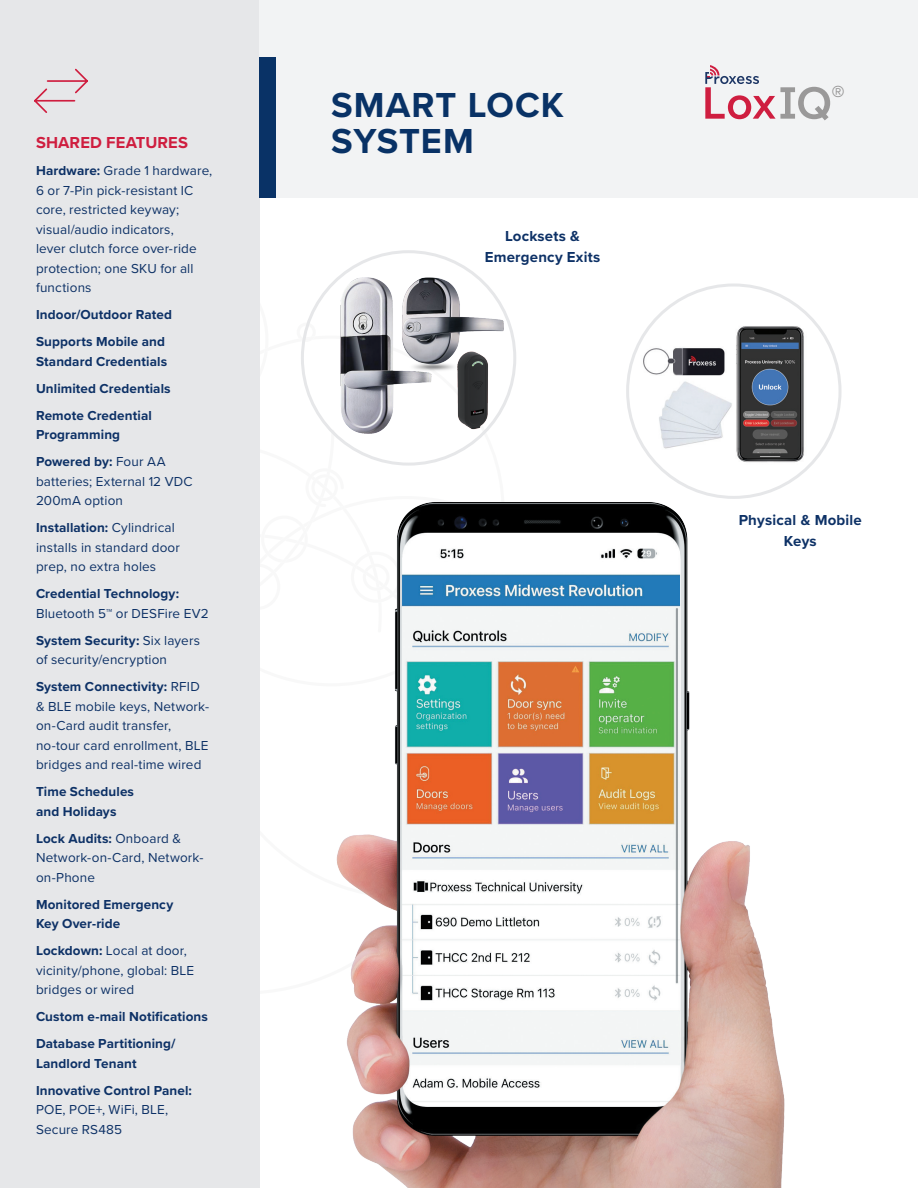
<style>
.page{position:relative;width:918px;height:1188px;background:#fff}
.page>*{position:absolute;margin:0;border:0;box-sizing:border-box;transform-origin:0 0}
.cover_level_title{font:700 36px/36px "Proxima Nova";letter-spacing:.025em;color:#093266}
.Body_Copy_Blue_9{font:700 27px "Proxima Nova";color:#989797}
.Body_Copy_Blue_9-2{font:700 16.5px "Proxima Nova";letter-spacing:.01em;color:#cf1e3f}
.bullet_copy_white{font:700 15px/21px "Proxima Nova";letter-spacing:.015em;color:#0d3166;text-align:center}
.Body_Copy_Blue_9-3{font:13.5px/19.5px "Proxima Nova";letter-spacing:.01em;color:#0d3166}
.Body_Copy_Blue_9-4{font:700 13.5px/19.5px "Proxima Nova";letter-spacing:.01em;color:#0d3166}
.s1{font-weight:700}
</style>
<div class="page">
<div style="left:0;top:0;width:259px;height:1188px;background:#e6e7e9"></div>
<div style="left:259px;top:0;width:659px;height:198px;background:#f2f3f4"></div>
<svg style="left:705px;top:65px;width:125px;height:55px"></svg>
<img style="left:259px;top:391px;width:579px;height:797px">
<img style="left:401px;top:278px;width:103px;height:156px">
<img style="left:630px;top:299px;width:184px;height:184px">
<svg style="left:34px;top:57px;width:367px;height:638px"></svg>
<p class="Body_Copy_Blue_9-2" style="left:36px;top:130px;width:153px">SHARED FEATURES</p>
<p class="Body_Copy_Blue_9-3" style="left:36px;top:160px;width:178px"><span class="s1">Hardware:</span> Grade 1 hardware,<br>6 or 7-Pin pick-resistant IC core, restricted keyway; visual/audio indicators,<br>lever clutch force over-ride protection; one SKU for all functions</p>
<p class="Body_Copy_Blue_9-4" style="left:36px;top:305px;width:138px">Indoor/Outdoor Rated</p>
<p class="Body_Copy_Blue_9-4" style="left:36px;top:332px;width:133px">Supports Mobile and<br>Standard Credentials</p>
<p class="Body_Copy_Blue_9-4" style="left:36px;top:378px;width:136px">Unlimited Credentials</p>
<p class="Body_Copy_Blue_9-4" style="left:36px;top:405px;width:117px">Remote Credential<br>Programming</p>
<p class="Body_Copy_Blue_9-3" style="left:36px;top:451px;width:158px"><span class="s1">Powered by:</span> Four AA batteries; External 12 VDC<br>200mA option</p>
<p class="Body_Copy_Blue_9-3" style="left:36px;top:517px;width:145px"><span class="s1">Installation:</span> Cylindrical installs in standard door prep, no extra holes</p>
<p class="Body_Copy_Blue_9-3" style="left:36px;top:583px;width:174px"><span class="s1">Credential Technology:<br></span>Bluetooth 5™ or DESFire EV2</p>
<p class="Body_Copy_Blue_9-3" style="left:36px;top:630px;width:166px"><span class="s1">System Security:</span> Six layers of security/encryption</p>
<p class="Body_Copy_Blue_9-3" style="left:36px;top:676px;width:175px"><span class="s1">System Connectivity:</span> RFID &amp; BLE mobile keys, Network&shy;on-Card audit transfer, no-tour card enrollment, BLE bridges and real-time wired</p>
<p class="Body_Copy_Blue_9-4" style="left:36px;top:782px;width:100px">Time Schedules and Holidays</p>
<p class="Body_Copy_Blue_9-3" style="left:36px;top:828px;width:169px"><span class="s1">Lock Audits:</span> Onboard &amp;<br>Network-on-Card, Network&shy;on-Phone</p>
<p class="Body_Copy_Blue_9-4" style="left:36px;top:894px;width:139px">Monitored Emergency<br>Key Over-ride</p>
<p class="Body_Copy_Blue_9-3" style="left:36px;top:940px;width:160px"><span class="s1">Lockdown:</span> Local at door, vicinity/phone, global: BLE bridges or wired</p>
<p class="Body_Copy_Blue_9-4" style="left:36px;top:1007px;width:174px">Custom e-mail Notifications</p>
<p class="Body_Copy_Blue_9-4" style="left:36px;top:1034px;width:141px">Database Partitioning/<br>Landlord Tenant</p>
<p class="Body_Copy_Blue_9-3" style="left:36px;top:1080px;width:157px"><span class="s1">Innovative Control Panel:<br></span>POE, POE+, WiFi, BLE,<br>Secure RS485</p>
<p class="cover_level_title" style="left:331px;top:86px;width:234px">SMART LOCK<br>SYSTEM</p>
<p class="bullet_copy_white" style="left:485px;top:226px;width:117px">Locksets &amp;<br>Emergency Exits</p>
<p class="Body_Copy_Blue_9" style="left:832px;top:75px;width:15px">®</p>
<p class="bullet_copy_white" style="left:739px;top:509px;width:125px">Physical &amp; Mobile<br>Keys</p>
</div>
